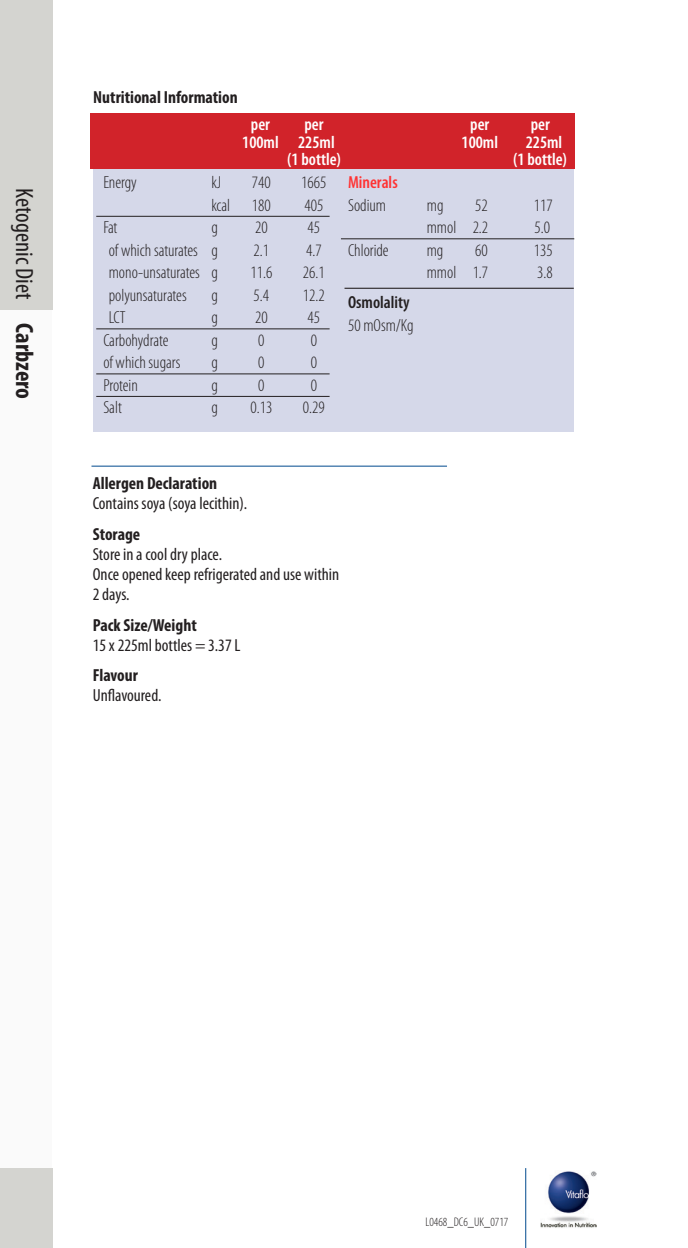
<style>
.page{position:relative;width:688px;height:1248px;background:#fff}
.page>*{position:absolute;margin:0;border:0;box-sizing:border-box;transform-origin:0 0}
.t1{font:condensed 25px "Myriad Pro";color:#231f20}
.t2{font:300 condensed 17.5px "Myriad Pro";color:#231f20}
.t3{font:condensed 17.5px/20px "Myriad Pro";color:#231f20}
.t4{font:600 condensed 17.5px/17.5px "Myriad Pro";color:#fff;text-align:center}
.t5{font:700 condensed 17.5px "Myriad Pro";color:#231f20}
.t6{font:600 condensed 17.5px/22.5px "Myriad Pro";color:#231f20}
.t7{font:600 condensed 17.5px/22.5px "Myriad Pro";color:#f33}
.t8{font:300 condensed 12.5px "Myriad Pro";color:#231f20}
.s1{font-weight:700}
.s2{font-weight:300;color:#231f20}
.s3{font-weight:300}
</style>
<div class="page">
<div style="left:0;top:309px;width:52px;height:938px;background:#fafafa"></div>
<div style="left:0;top:1167px;width:52px;height:80px;background:#d4d4d0"></div>
<div style="left:0;top:0;width:52px;height:309px;background:#d4d4d0"></div>
<hr style="left:525px;top:1167px;width:1px;height:80px;background:#004a8d">
<img style="left:540px;top:1171px;width:56px;height:57px">
<div style="left:93px;top:168px;width:480px;height:263px;background:#d5d8e9"></div>
<hr style="left:96px;top:216px;width:233px;height:1px;background:#231f20">
<hr style="left:96px;top:328px;width:233px;height:1px;background:#231f20">
<hr style="left:96px;top:373px;width:233px;height:1px;background:#231f20">
<hr style="left:96px;top:396px;width:233px;height:1px;background:#231f20">
<hr style="left:341px;top:238px;width:233px;height:1px;background:#231f20">
<div style="left:90px;top:113px;width:484px;height:56px;background:#d1232a"></div>
<hr style="left:344px;top:287px;width:229px;height:2px;background:#231f20">
<hr style="left:91px;top:465px;width:356px;height:1px;background:#004a8d">
<p class="t1" style="left:40px;top:188px;width:212px;rotate:90deg">Ketogenic Diet <span class="s1">Carbzero</span></p>
<p class="t5" style="left:93px;top:86px;width:146px">Nutritional Information</p>
<p class="t4" style="left:251px;top:115px;width:21px">per</p>
<p class="t4" style="left:304px;top:115px;width:21px">per</p>
<p class="t4" style="left:242px;top:133px;width:94px">100ml 225ml</p>
<p class="t4" style="left:287px;top:150px;width:56px">(1 bottle)</p>
<p class="t2" style="left:103px;top:172px;width:35px">Energy</p>
<p class="t2" style="left:211px;top:172px;width:11px">kJ</p>
<p class="t2" style="left:252px;top:172px;width:20px">740</p>
<p class="t2" style="left:301px;top:172px;width:27px">1665</p>
<p class="t2" style="left:211px;top:194px;width:61px">kcal 180</p>
<p class="t2" style="left:304px;top:194px;width:20px">405</p>
<p class="t2" style="left:103px;top:217px;width:16px">Fat</p>
<p class="t2" style="left:211px;top:217px;width:8px">g</p>
<p class="t2" style="left:255px;top:217px;width:14px">20</p>
<p class="t2" style="left:307px;top:217px;width:14px">45</p>
<p class="t2" style="left:109px;top:239px;width:110px">of which saturates g</p>
<p class="t2" style="left:253px;top:239px;width:17px">2.1</p>
<p class="t2" style="left:306px;top:239px;width:17px">4.7</p>
<p class="t2" style="left:109px;top:262px;width:110px">mono-unsaturates g</p>
<p class="t2" style="left:250px;top:262px;width:23px">11.6</p>
<p class="t2" style="left:303px;top:262px;width:23px">26.1</p>
<p class="t2" style="left:109px;top:284px;width:79px">polyunsaturates</p>
<p class="t2" style="left:211px;top:284px;width:8px">g</p>
<p class="t2" style="left:253px;top:284px;width:17px">5.4</p>
<p class="t2" style="left:303px;top:284px;width:23px">12.2</p>
<p class="t2" style="left:109px;top:307px;width:18px">LCT</p>
<p class="t2" style="left:211px;top:307px;width:8px">g</p>
<p class="t2" style="left:255px;top:307px;width:14px">20</p>
<p class="t2" style="left:307px;top:307px;width:14px">45</p>
<p class="t2" style="left:103px;top:329px;width:67px">Carbohydrate</p>
<p class="t2" style="left:211px;top:329px;width:8px">g</p>
<p class="t2" style="left:258px;top:329px;width:8px">0</p>
<p class="t2" style="left:311px;top:329px;width:8px">0</p>
<p class="t2" style="left:103px;top:352px;width:79px">of which sugars</p>
<p class="t2" style="left:211px;top:352px;width:8px">g</p>
<p class="t2" style="left:258px;top:352px;width:8px">0</p>
<p class="t2" style="left:311px;top:352px;width:8px">0</p>
<p class="t2" style="left:103px;top:374px;width:36px">Protein</p>
<p class="t2" style="left:211px;top:374px;width:8px">g</p>
<p class="t2" style="left:258px;top:374px;width:8px">0</p>
<p class="t2" style="left:311px;top:374px;width:8px">0</p>
<p class="t2" style="left:103px;top:397px;width:20px">Salt</p>
<p class="t2" style="left:211px;top:397px;width:8px">g</p>
<p class="t2" style="left:250px;top:397px;width:23px">0.13</p>
<p class="t2" style="left:303px;top:397px;width:23px">0.29</p>
<p class="t7" style="left:348px;top:171px;width:51px">Minerals<br><span class="s2">Sodium</span></p>
<p class="t4" style="left:470px;top:115px;width:21px">per</p>
<p class="t4" style="left:530px;top:115px;width:21px">per</p>
<p class="t4" style="left:461px;top:133px;width:38px">100ml</p>
<p class="t4" style="left:513px;top:133px;width:56px">225ml<br>(1 bottle)</p>
<p class="t2" style="left:427px;top:194px;width:18px">mg</p>
<p class="t2" style="left:475px;top:194px;width:14px">52</p>
<p class="t2" style="left:533px;top:194px;width:20px">117</p>
<p class="t2" style="left:426px;top:217px;width:63px">mmol 2.2</p>
<p class="t2" style="left:534px;top:217px;width:17px">5.0</p>
<p class="t2" style="left:348px;top:239px;width:42px">Chloride</p>
<p class="t2" style="left:426px;top:239px;width:18px">mg</p>
<p class="t2" style="left:475px;top:239px;width:14px">60</p>
<p class="t2" style="left:533px;top:239px;width:20px">135</p>
<p class="t2" style="left:426px;top:262px;width:63px">mmol 1.7</p>
<p class="t2" style="left:537px;top:262px;width:17px">3.8</p>
<p class="t6" style="left:348px;top:291px;width:67px">Osmolality<br><span class="s3">50 mOsm/Kg</span></p>
<p class="t3" style="left:93px;top:473px;width:156px"><span class="s1">Allergen Declaration<br></span>Contains soya (soya lecithin).</p>
<p class="t3" style="left:93px;top:524px;width:248px"><span class="s1">Storage<br></span>Store in a cool dry place.<br>Once opened keep refrigerated and use within<br>2 days.</p>
<p class="t3" style="left:93px;top:614px;width:149px"><span class="s1">Pack Size/Weight<br></span>15 x 225ml bottles = 3.37 L</p>
<p class="t3" style="left:93px;top:665px;width:70px"><span class="s1">Flavour<br></span>Unflavoured.</p>
<p class="t8" style="left:425px;top:1214px;width:85px">L0468_DC6_UK_0717</p>
</div>
